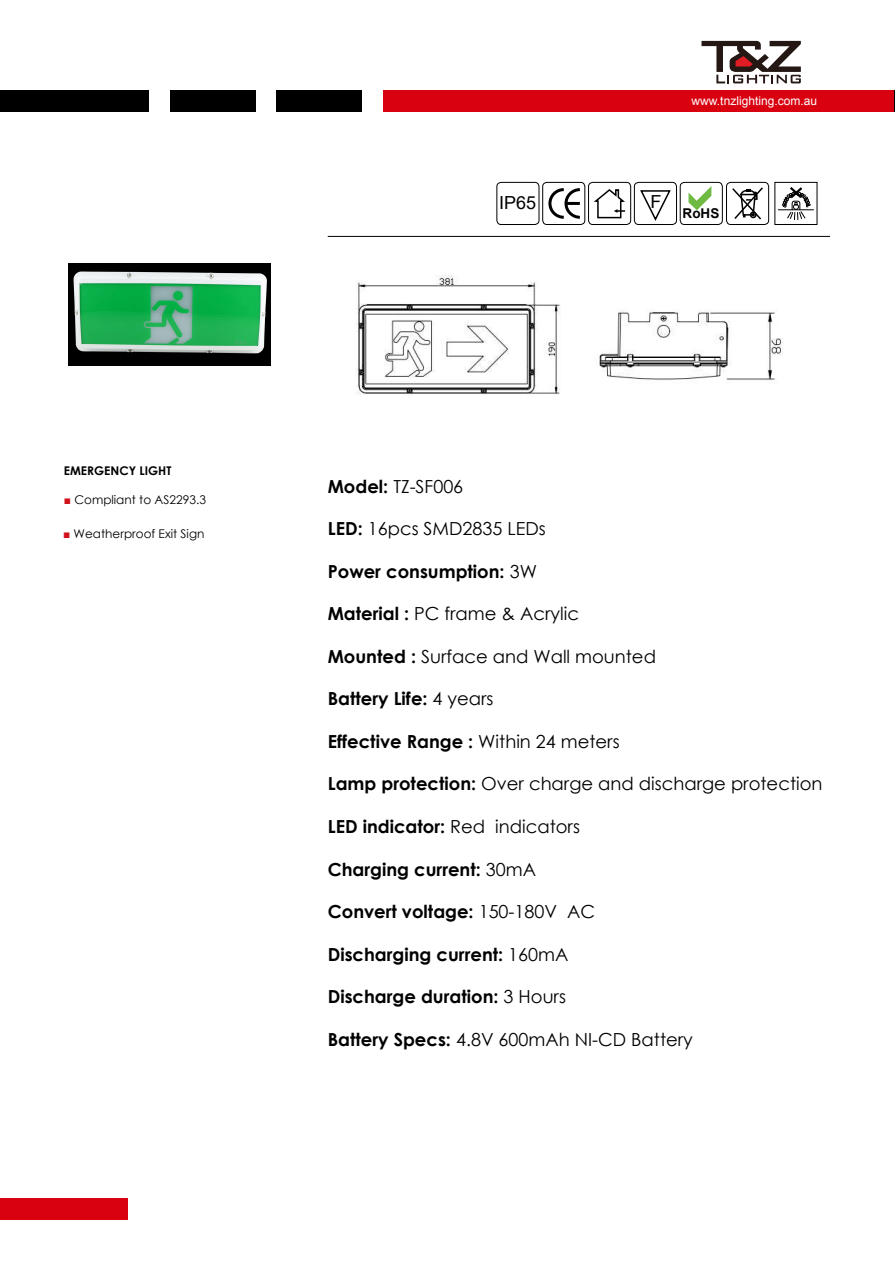
<style>
.page{position:relative;width:895px;height:1262px;background:#fff}
.page>*{position:absolute;margin:0;border:0;box-sizing:border-box;transform-origin:0 0}
.t1{font:700 18px "Century Gothic";color:#000}
.t2{font:18px "Century Gothic";color:#000}
.t3{font:18px "Arial";color:#000}
.t4{font:700 13.5px "Arial";color:#000}
.t5{font:12px "Century Gothic";color:#000}
.t6{font:12px "Arial";color:#fff}
.t7{font:700 12px "Century Gothic";color:#000}
.s1{color:#d0121b}
.s2{font-weight:700}
.s3{font-weight:400}
</style>
<div class="page">
<div style="left:0;top:91px;width:149px;height:21px;background:#000"></div>
<svg style="left:893px;top:91px;width:1px;height:21px"></svg>
<div style="left:383px;top:91px;width:510px;height:21px;background:#d9000f"></div>
<div style="left:170px;top:91px;width:85px;height:21px;background:#000"></div>
<div style="left:276px;top:91px;width:85px;height:21px;background:#000"></div>
<svg style="left:701px;top:41px;width:99px;height:42px"></svg>
<div style="left:0;top:1197px;width:128px;height:22px;background:#d9000f"></div>
<div style="left:496px;top:182px;width:43px;height:43px;border:1px solid #000;border-radius:4px"></div>
<div style="left:542px;top:182px;width:42px;height:43px;border:1px solid #000;border-radius:4px"></div>
<svg style="left:548px;top:188px;width:32px;height:31px"></svg>
<div style="left:588px;top:182px;width:42px;height:43px;border:1px solid #000;border-radius:4px"></div>
<svg style="left:594px;top:189px;width:30px;height:30px"></svg>
<div style="left:633px;top:182px;width:43px;height:43px;border:1px solid #000;border-radius:4px"></div>
<svg style="left:640px;top:190px;width:31px;height:31px"></svg>
<div style="left:679px;top:182px;width:43px;height:43px;border:1px solid #000;border-radius:4px"></div>
<div style="left:726px;top:182px;width:42px;height:43px;border:1px solid #000;border-radius:4px"></div>
<div style="left:774px;top:182px;width:42px;height:43px;border:1px solid #000"></div>
<svg style="left:688px;top:186px;width:23px;height:24px"></svg>
<svg style="left:730px;top:187px;width:34px;height:37px"></svg>
<hr style="left:777px;top:209px;width:36px;height:1px;background:#000">
<svg style="left:781px;top:187px;width:29px;height:33px"></svg>
<hr style="left:327px;top:236px;width:502px;height:1px;background:#000">
<img style="left:68px;top:263px;width:202px;height:102px">
<img style="left:356px;top:275px;width:427px;height:120px">
<p class="t7" style="left:64px;top:461px;width:109px">EMERGENCY LIGHT</p>
<p class="t5" style="left:64px;top:491px;width:144px"><span class="s1">■</span> Compliant to AS2293.3</p>
<p class="t5" style="left:63px;top:525px;width:143px"><span class="s1">■</span> Weatherproof Exit Sign</p>
<p class="t6" style="left:691px;top:93px;width:127px">www.tnzlighting.com.au</p>
<p class="t3" style="left:498px;top:191px;width:39px">IP65</p>
<p class="t3" style="left:650px;top:189px;width:12px">F</p>
<p class="t4" style="left:682px;top:204px;width:38px">RoHS</p>
<p class="t2" style="left:327px;top:473px;width:137px"><span class="s2">Model:</span> TZ-SF006</p>
<p class="t2" style="left:327px;top:516px;width:219px"><span class="s2">LED:</span> 16pcs SMD2835 LEDs</p>
<p class="t1" style="left:327px;top:557px;width:211px">Power consumption: <span class="s3">3W</span></p>
<p class="t2" style="left:327px;top:601px;width:252px"><span class="s2">Material :</span> PC frame &amp; Acrylic</p>
<p class="t2" style="left:327px;top:643px;width:329px"><span class="s2">Mounted :</span> Surface and Wall mounted</p>
<p class="t1" style="left:327px;top:685px;width:167px">Battery Life: <span class="s3">4 years</span></p>
<p class="t1" style="left:327px;top:727px;width:293px">Effective Range : <span class="s3">Within 24 meters</span></p>
<p class="t2" style="left:327px;top:771px;width:496px"><span class="s2">Lamp protection:</span> Over charge and discharge protection</p>
<p class="t1" style="left:327px;top:812px;width:254px">LED indicator: <span class="s3">Red indicators</span></p>
<p class="t1" style="left:327px;top:855px;width:210px">Charging current: <span class="s3">30mA</span></p>
<p class="t1" style="left:327px;top:897px;width:269px">Convert voltage: <span class="s3">150-180V AC</span></p>
<p class="t1" style="left:327px;top:940px;width:242px">Discharging current: <span class="s3">160mA</span></p>
<p class="t1" style="left:327px;top:982px;width:240px">Discharge duration: <span class="s3">3 Hours</span></p>
<p class="t2" style="left:327px;top:1026px;width:366px"><span class="s2">Battery Specs:</span> 4.8V 600mAh NI-CD Battery</p>
</div>
